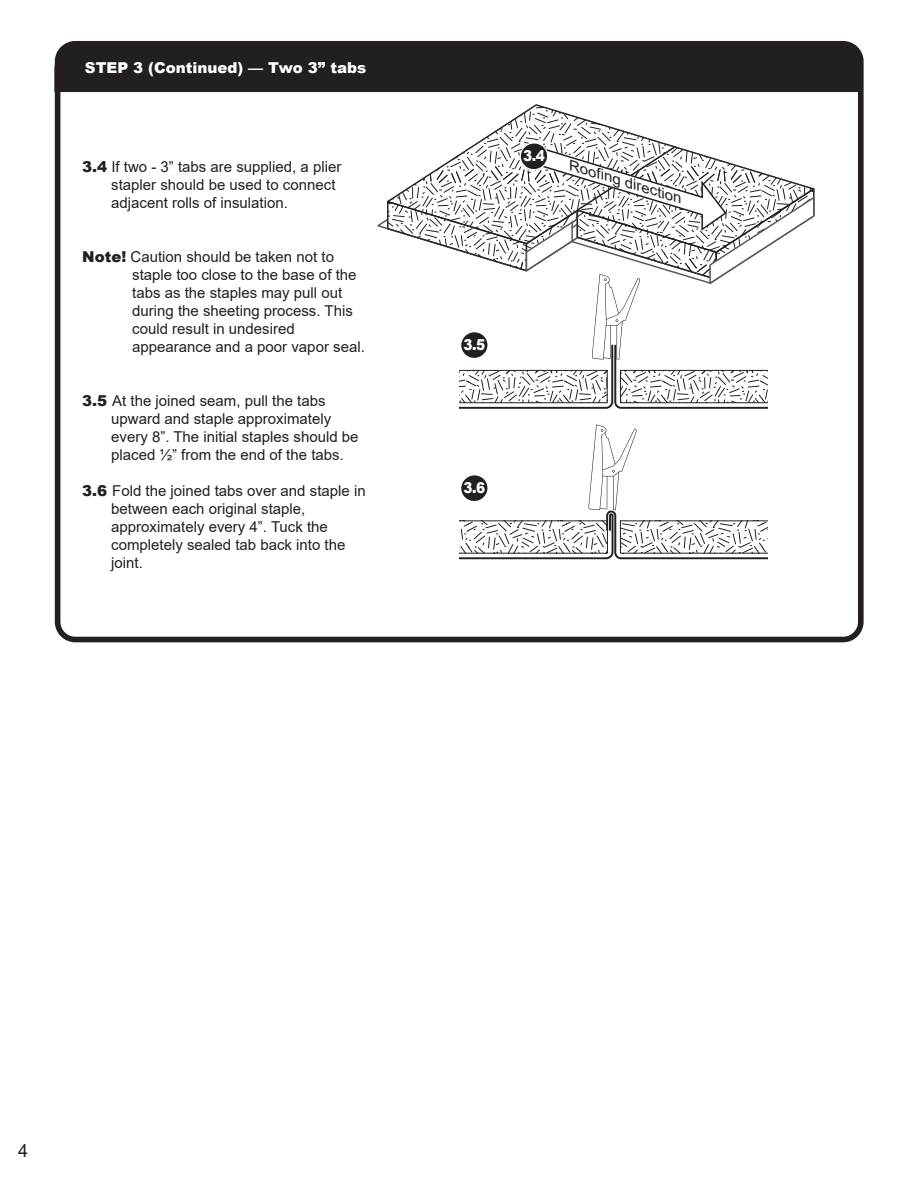
<style>
.page{position:relative;width:918px;height:1188px;background:#fff}
.page>*{position:absolute;margin:0;border:0;box-sizing:border-box;transform-origin:0 0}
.t1{font:18px "Arial";color:#231f20}
.t2{font:15px/18px "Arial";color:#231f20}
.t3{font:900 15px "Arial";color:#fff}
.t4{font:900 15px "Arial";color:#fff;scale:.9 1}
.t5{font:italic 14.4px "Arial";color:#231f20;scale:1.09 1}
.s1{font-weight:900}
</style>
<div class="page">
<svg style="left:55px;top:54px;width:809px;height:588px"></svg>
<div style="left:54px;top:41px;width:808px;height:51px;background:#231f20"></div>
<svg style="left:459px;top:424px;width:308px;height:136px"></svg>
<svg style="left:374px;top:103px;width:443px;height:307px"></svg>
<p class="t3" style="left:85px;top:56px;width:283px">STEP 3 (Continued) — Two 3” tabs</p>
<p class="t2" style="left:111px;top:158px;width:232px;text-indent:-29px"><span class="s1">3.4</span> If two - 3” tabs are supplied, a plier stapler should be used to connect adjacent rolls of insulation.</p>
<p class="t2" style="left:132px;top:248px;width:234px;text-indent:-50px"><span class="s1">Note!</span> Caution should be taken not to staple too close to the base of the tabs as the staples may pull out during the sheeting process. This could result in undesired appearance and a poor vapor seal.</p>
<p class="t2" style="left:111px;top:392px;width:249px;text-indent:-29px"><span class="s1">3.5</span> At the joined seam, pull the tabs upward and staple approximately every 8”. The initial staples should be placed ½” from the end of the tabs.</p>
<p class="t2" style="left:111px;top:482px;width:256px;text-indent:-29px"><span class="s1">3.6</span> Fold the joined tabs over and staple in between each original staple, approximately every 4”. Tuck the completely sealed tab back into the joint.</p>
<p class="t4" style="left:523px;top:145px;width:26px">3.4</p>
<p class="t5" style="left:574px;top:155px;width:109px;rotate:17deg">Roofing direction</p>
<p class="t4" style="left:463px;top:334px;width:26px">3.5</p>
<p class="t4" style="left:463px;top:477px;width:26px">3.6</p>
<p class="t1" style="left:18px;top:1138px;width:12px">4</p>
</div>
